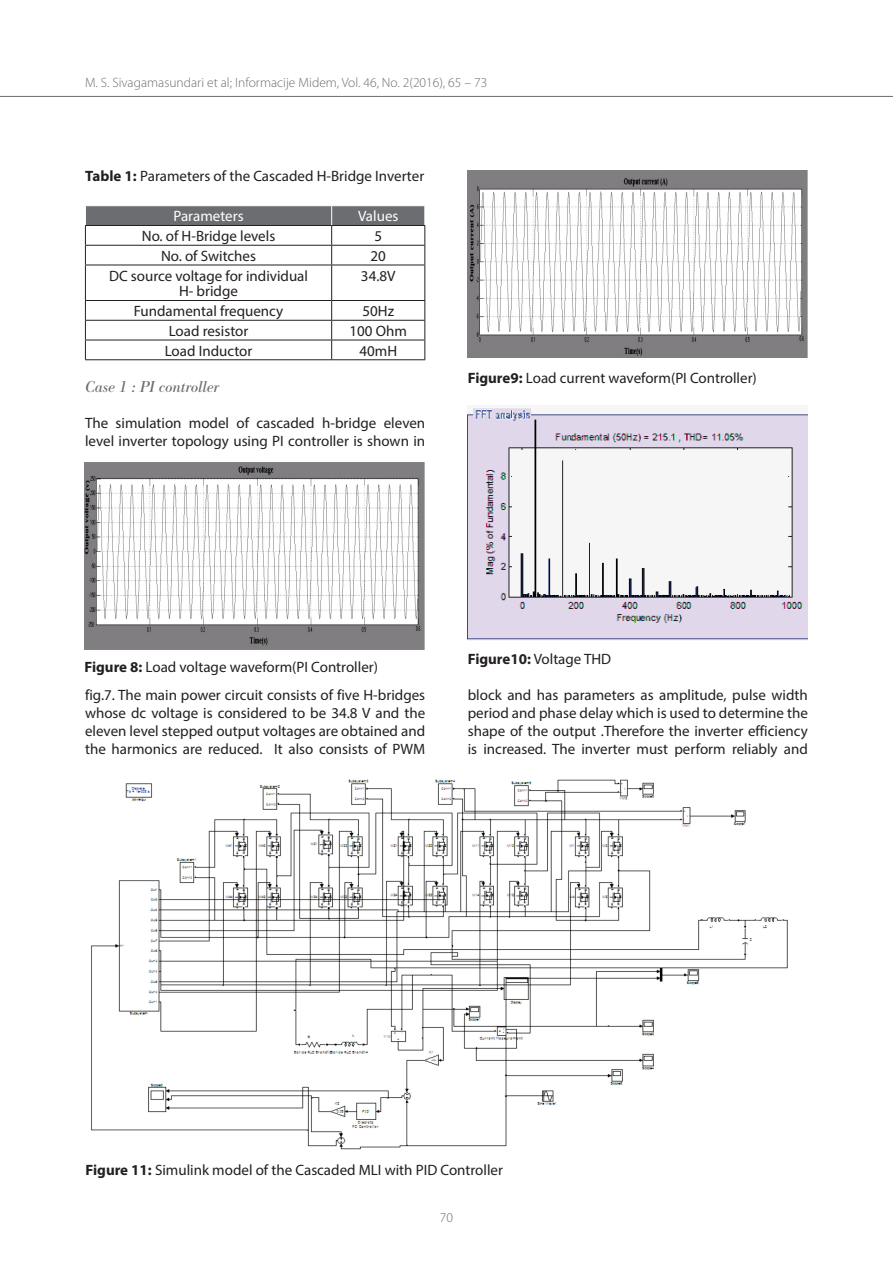
<style>
.page{position:relative;width:893px;height:1263px;background:#fff}
.page>*{position:absolute;margin:0;border:0;box-sizing:border-box;transform-origin:0 0}
.Text{font:italic 16.5px "Bodoni Ant TEE";color:#6c6d70}
.Text-2{font:15px/18px "Myriad Pro";color:#231f20;text-align:justify}
.t1{font:15px "Myriad Pro";color:#fff}
.t2{font:300 13.5px "Myriad Pro";color:#6c6d70}
.s1{font-weight:700}
</style>
<div class="page">
<hr style="left:0;top:96px;width:893px;height:1px;background:#6c6d70">
<svg style="left:86px;top:266px;width:338px;height:93px"></svg>
<svg style="left:85px;top:206px;width:340px;height:59px"></svg>
<hr style="left:85px;top:265px;width:247px;height:1px;background:#231f20">
<hr style="left:85px;top:265px;width:1px;height:35px;background:#231f20">
<hr style="left:332px;top:265px;width:93px;height:1px;background:#231f20">
<hr style="left:331px;top:265px;width:1px;height:35px;background:#231f20">
<hr style="left:424px;top:265px;width:1px;height:35px;background:#231f20">
<hr style="left:85px;top:300px;width:247px;height:1px;background:#231f20">
<hr style="left:332px;top:300px;width:93px;height:1px;background:#231f20">
<hr style="left:85px;top:320px;width:247px;height:1px;background:#231f20">
<hr style="left:332px;top:320px;width:93px;height:1px;background:#231f20">
<hr style="left:85px;top:340px;width:247px;height:1px;background:#231f20">
<svg style="left:85px;top:301px;width:1px;height:58px"></svg>
<hr style="left:332px;top:340px;width:93px;height:1px;background:#231f20">
<svg style="left:331px;top:301px;width:1px;height:58px"></svg>
<svg style="left:424px;top:301px;width:1px;height:58px"></svg>
<hr style="left:85px;top:359px;width:247px;height:1px;background:#231f20">
<hr style="left:332px;top:359px;width:93px;height:1px;background:#231f20">
<img style="left:84px;top:463px;width:340px;height:186px">
<img style="left:468px;top:170px;width:340px;height:187px">
<img style="left:468px;top:408px;width:340px;height:232px">
<img style="left:91px;top:779px;width:697px;height:371px">
<p class="t2" style="left:85px;top:74px;width:404px">M. S. Sivagamasundari et al; Informacije Midem, Vol. 46, No. 2(2016), 65 – 73</p>
<p class="Text-2" style="left:85px;top:167px;width:341px"><span class="s1">Table 1:</span> Parameters of the Cascaded H-Bridge Inverter</p>
<p class="t1" style="left:173px;top:207px;width:72px">Parameters</p>
<p class="t1" style="left:358px;top:207px;width:42px">Values</p>
<p class="Text-2" style="left:142px;top:227px;width:135px">No. of H-Bridge levels</p>
<p class="Text-2" style="left:374px;top:227px;width:9px">5</p>
<p class="Text-2" style="left:161px;top:246px;width:97px">No. of Switches</p>
<p class="Text-2" style="left:371px;top:246px;width:17px">20</p>
<p class="Text-2" style="left:109px;top:267px;width:201px;line-height:15.8px;text-align:center">DC source voltage for individual<br>H- bridge</p>
<p class="Text-2" style="left:361px;top:266px;width:36px">34.8V</p>
<p class="Text-2" style="left:134px;top:302px;width:151px">Fundamental frequency</p>
<p class="Text-2" style="left:362px;top:302px;width:33px">50Hz</p>
<p class="Text-2" style="left:169px;top:321px;width:81px">Load resistor</p>
<p class="Text-2" style="left:350px;top:321px;width:59px">100 Ohm</p>
<p class="Text-2" style="left:165px;top:341px;width:89px">Load Inductor</p>
<p class="Text-2" style="left:359px;top:341px;width:39px">40mH</p>
<p class="Text" style="left:85px;top:377px;width:135px">Case 1 : PI controller</p>
<p class="Text-2" style="left:85px;top:413px;width:342px">The simulation model of cascaded h-bridge eleven level inverter topology using PI controller is shown in</p>
<p class="Text-2" style="left:468px;top:369px;width:291px"><span class="s1">Figure9:</span> Load current waveform(PI Controller)</p>
<p class="Text-2" style="left:84px;top:657px;width:295px"><span class="s1">Figure 8:</span> Load voltage waveform(PI Controller)</p>
<p class="Text-2" style="left:85px;top:685px;width:342px">fig.7. The main power circuit consists of five H-bridges whose dc voltage is considered to be 34.8 V and the eleven level stepped output voltages are obtained and the harmonics are reduced. It also consists of PWM</p>
<p class="Text-2" style="left:468px;top:649px;width:145px"><span class="s1">Figure10:</span> Voltage THD</p>
<p class="Text-2" style="left:468px;top:685px;width:342px">block and has parameters as amplitude, pulse width period and phase delay which is used to determine the shape of the output .Therefore the inverter efficiency is increased. The inverter must perform reliably and</p>
<p class="Text-2" style="left:86px;top:1161px;width:419px"><span class="s1">Figure 11:</span> Simulink model of the Cascaded MLI with PID Controller</p>
<p class="t2" style="left:440px;top:1209px;width:15px">70</p>
</div>
